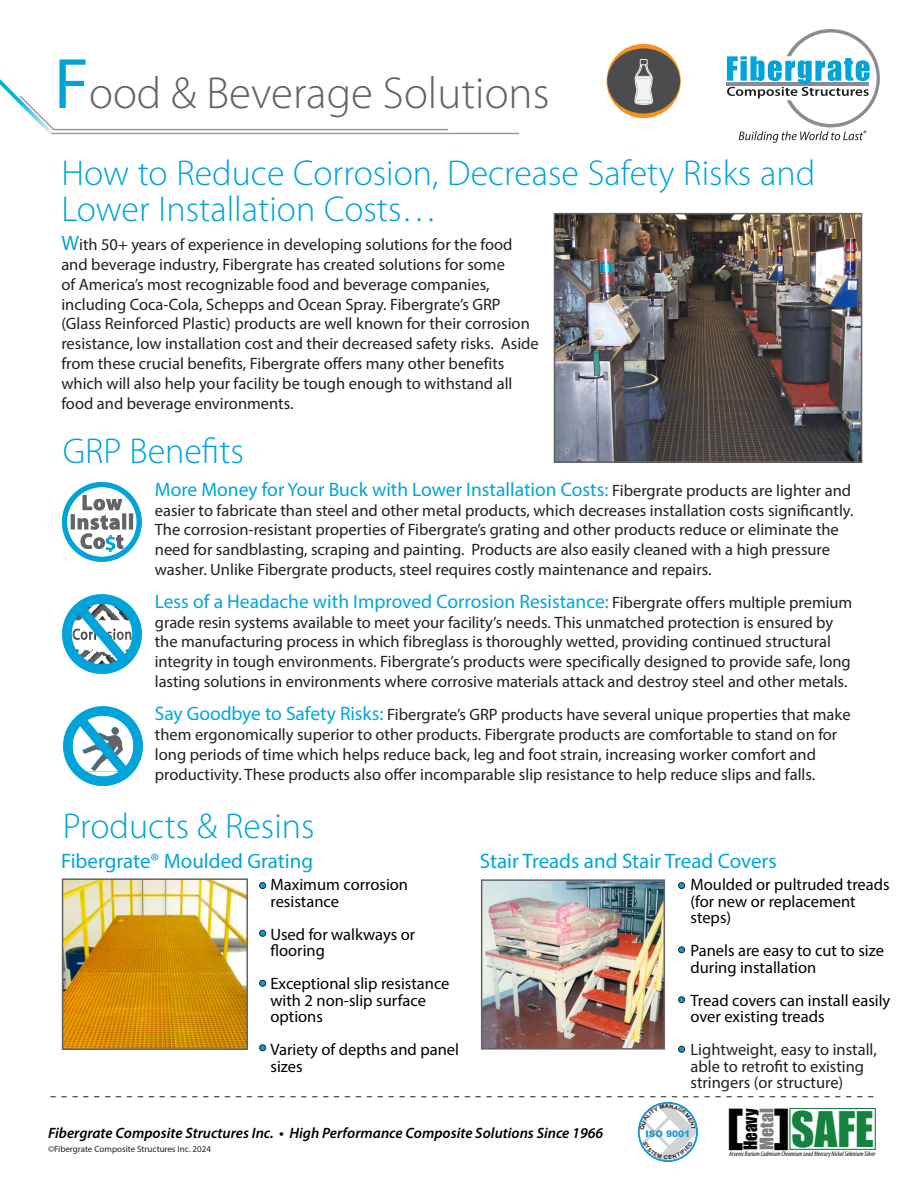
<style>
.page{position:relative;width:918px;height:1188px;background:#fff}
.page>*{position:absolute;margin:0;border:0;box-sizing:border-box;transform-origin:0 0}
.t1{font:300 45px "Myriad Pro";color:#636366}
.t2{font:45px "Impact";color:#16823f}
.t3{font:900 45px "Arial";color:#040503}
.t4{font:300 36px/36px "Myriad Pro";color:#00a4da}
.t5{font:21px "Myriad Pro";color:#57585a}
.t6{font:21px "Myriad Pro";color:#00a6db}
.t7{font:19.5px "Myriad Pro";color:#00a4da}
.t8{font:19.5px "Myriad Pro";color:#00a6db}
.t9{font:17.25px "Impact";color:#7e7e7d;scale:1.04 1}
.t10{font:17.1px "Impact";color:#040503}
.t11{font:16.5px/19.8px "Myriad Pro";color:#231f20}
.t12{font:16.5px/16.5px "Myriad Pro";color:#000}
.t13{font:italic 600 15px "Myriad Pro";color:#000}
.t14{font:900 9.15px "Arial";color:#1a98d5}
.t15{font:9px "Myriad Pro";color:#231f20}
.t16{font:8.1px "Myriad Pro";color:#050504}
.t17{font:italic condensed 6.75px "Myriad Pro";color:#040503}
.s1{font-weight:400;font-size:72px;color:#00a4da}
.s2{font-size:21px;color:#00a4da}
.s3{font-size:16.5px;color:#231f20}
.s4{font-size:19.5px;color:#00a6db}
.s5{font-size:19.5px;color:#00a4da}
</style>
<div class="page">
<img style="left:484px;top:882px;width:178px;height:165px">
<div style="left:481px;top:879px;width:184px;height:171px;border:2px solid #636366"></div>
<img style="left:65px;top:881px;width:180px;height:166px">
<div style="left:62px;top:878px;width:186px;height:172px;border:2px solid #636366"></div>
<svg style="left:679px;top:883px;width:6px;height:6px"></svg>
<div style="left:678px;top:882px;width:7px;height:7px;border:1px solid #231f20;border-radius:50%"></div>
<svg style="left:679px;top:947px;width:6px;height:6px"></svg>
<div style="left:678px;top:946px;width:7px;height:7px;border:1px solid #231f20;border-radius:50%"></div>
<svg style="left:679px;top:997px;width:6px;height:6px"></svg>
<div style="left:678px;top:996px;width:7px;height:7px;border:1px solid #231f20;border-radius:50%"></div>
<svg style="left:679px;top:1046px;width:6px;height:6px"></svg>
<div style="left:678px;top:1046px;width:7px;height:7px;border:1px solid #231f20;border-radius:50%"></div>
<svg style="left:260px;top:883px;width:6px;height:6px"></svg>
<div style="left:259px;top:882px;width:7px;height:7px;border:1px solid #231f20;border-radius:50%"></div>
<svg style="left:260px;top:930px;width:6px;height:6px"></svg>
<div style="left:259px;top:930px;width:7px;height:7px;border:1px solid #231f20;border-radius:50%"></div>
<svg style="left:260px;top:980px;width:6px;height:6px"></svg>
<div style="left:259px;top:980px;width:7px;height:7px;border:1px solid #231f20;border-radius:50%"></div>
<svg style="left:260px;top:1045px;width:6px;height:6px"></svg>
<div style="left:259px;top:1044px;width:7px;height:7px;border:1px solid #231f20;border-radius:50%"></div>
<img style="left:557px;top:216px;width:302px;height:244px">
<div style="left:554px;top:213px;width:308px;height:250px;border:2px solid #636366"></div>
<img style="left:61px;top:482px;width:81px;height:80px">
<img style="left:62px;top:594px;width:80px;height:80px">
<img style="left:63px;top:706px;width:80px;height:80px">
<hr style="left:51px;top:133px;width:468px;height:1px;background:#959596">
<hr style="left:53px;top:129px;width:395px;height:1px;background:#959596">
<svg style="left:0;top:79px;width:58px;height:56px"></svg>
<div style="left:789px;top:1108px;width:87px;height:42px;background:#fff;border:1px solid #16823f"></div>
<svg style="left:727px;top:29px;width:153px;height:114px"></svg>
<svg style="left:607px;top:44px;width:74px;height:74px"></svg>
<div style="left:607px;top:48px;width:73px;height:66px;background:#4b4c4d;border-radius:50%"></div>
<svg style="left:633px;top:59px;width:20px;height:46px"></svg>
<svg style="left:639px;top:1103px;width:58px;height:58px"></svg>
<h1 class="t1" style="left:54px;top:66px;width:497px"><span class="s1">F</span>ood &amp; Beverage Solutions</h1>
<p class="t4" style="left:61px;top:155px;width:755px">How to Reduce Corrosion, Decrease Safety Risks and<br>Lower Installation Costs…</p>
<p class="t11" style="left:61px;top:234px;width:479px"><span class="s2">W</span>ith 50+ years of experience in developing solutions for the food and beverage industry, Fibergrate has created solutions for some<br>of America’s most recognizable food and beverage companies, including Coca-Cola, Schepps and Ocean Spray. Fibergrate’s GRP (Glass Reinforced Plastic) products are well known for their corrosion resistance, low installation cost and their decreased safety risks. Aside from these crucial benefits, Fibergrate offers many other benefits which will also help your facility be tough enough to withstand all food and beverage environments.</p>
<p class="t4" style="left:63px;top:433px;width:183px">GRP Benefits</p>
<p class="t7" style="left:155px;top:477px;width:698px">More Money for Your Buck with Lower Installation Costs: <span class="s3">Fibergrate products are lighter and</span></p>
<p class="t11" style="left:155px;top:500px;width:700px">easier to fabricate than steel and other metal products, which decreases installation costs significantly.<br>The corrosion-resistant properties of Fibergrate’s grating and other products reduce or eliminate the need for sandblasting, scraping and painting. Products are also easily cleaned with a high pressure washer. Unlike Fibergrate products, steel requires costly maintenance and repairs.</p>
<p class="t8" style="left:155px;top:589px;width:699px">Less of a Headache with Improved Corrosion Resistance: <span class="s3">Fibergrate offers multiple premium</span></p>
<p class="t11" style="left:155px;top:612px;width:697px">grade resin systems available to meet your facility’s needs. This unmatched protection is ensured by the manufacturing process in which fibreglass is thoroughly wetted, providing continued structural integrity in tough environments. Fibergrate’s products were specifically designed to provide safe, long lasting solutions in environments where corrosive materials attack and destroy steel and other metals.</p>
<p class="t11" style="left:155px;top:705px;width:697px"><span class="s4">Say Goodbye to Safety Risks</span><span class="s5">:</span> Fibergrate’s GRP products have several unique properties that make them ergonomically superior to other products. Fibergrate products are comfortable to stand on for long periods of time which helps reduce back, leg and foot strain, increasing worker comfort and productivity. These products also offer incomparable slip resistance to help reduce slips and falls.</p>
<p class="t16" style="left:864px;top:128px;width:5px">®</p>
<p class="t4" style="left:63px;top:807px;width:253px">Products &amp; Resins</p>
<p class="t6" style="left:61px;top:848px;width:254px">Fibergrate® Moulded Grating</p>
<p class="t6" style="left:480px;top:848px;width:298px">Stair Treads and Stair Tread Covers</p>
<p class="t12" style="left:270px;top:876px;width:139px">Maximum corrosion resistance</p>
<p class="t12" style="left:270px;top:926px;width:146px">Used for walkways or flooring</p>
<p class="t12" style="left:270px;top:975px;width:181px">Exceptional slip resistance with 2 non-slip surface options</p>
<p class="t12" style="left:270px;top:1041px;width:190px">Variety of depths and panel sizes</p>
<p class="t5" style="left:874px;top:1111px;width:825px;rotate:-180deg">- - - - - - - - - - - - - - - - - - - - - - - - - - - - - - - - - - - - - - - - - - - - - - - - - - - - - - - - - - - - - - - - - - - - - - -- - - - -</p>
<h1 class="t3" style="left:726px;top:1092px;width:67px">[ ]</h1>
<p class="t17" style="left:729px;top:1149px;width:148px">Arsenic Barium Cadmium Chromium Lead Mercury Nickel Selenium Silver</p>
<p class="t12" style="left:690px;top:876px;width:201px">Moulded or pultruded treads (for new or replacement steps)</p>
<p class="t12" style="left:690px;top:942px;width:195px">Panels are easy to cut to size during installation</p>
<p class="t12" style="left:690px;top:992px;width:201px">Tread covers can install easily over existing treads</p>
<p class="t11" style="left:690px;top:1041px;width:188px;line-height:16.5px">Lightweight, easy to install, able to retrofit to existing stringers (or structure)</p>
<p class="t10" style="left:737px;top:1150px;width:43px;rotate:-90deg">Heavy</p>
<p class="t9" style="left:753px;top:1150px;width:41px;rotate:-90deg">Metal</p>
<h1 class="t2" style="left:791px;top:1094px;width:84px">SAFE</h1>
<p class="t13" style="left:48px;top:1123px;width:557px">Fibergrate Composite Structures Inc. • High Performance Composite Solutions Since 1966</p>
<p class="t14" style="left:645px;top:1127px;width:46px">ISO 9001</p>
<p class="t15" style="left:48px;top:1144px;width:165px">©Fibergrate Composite Structures Inc. 2024</p>
</div>
